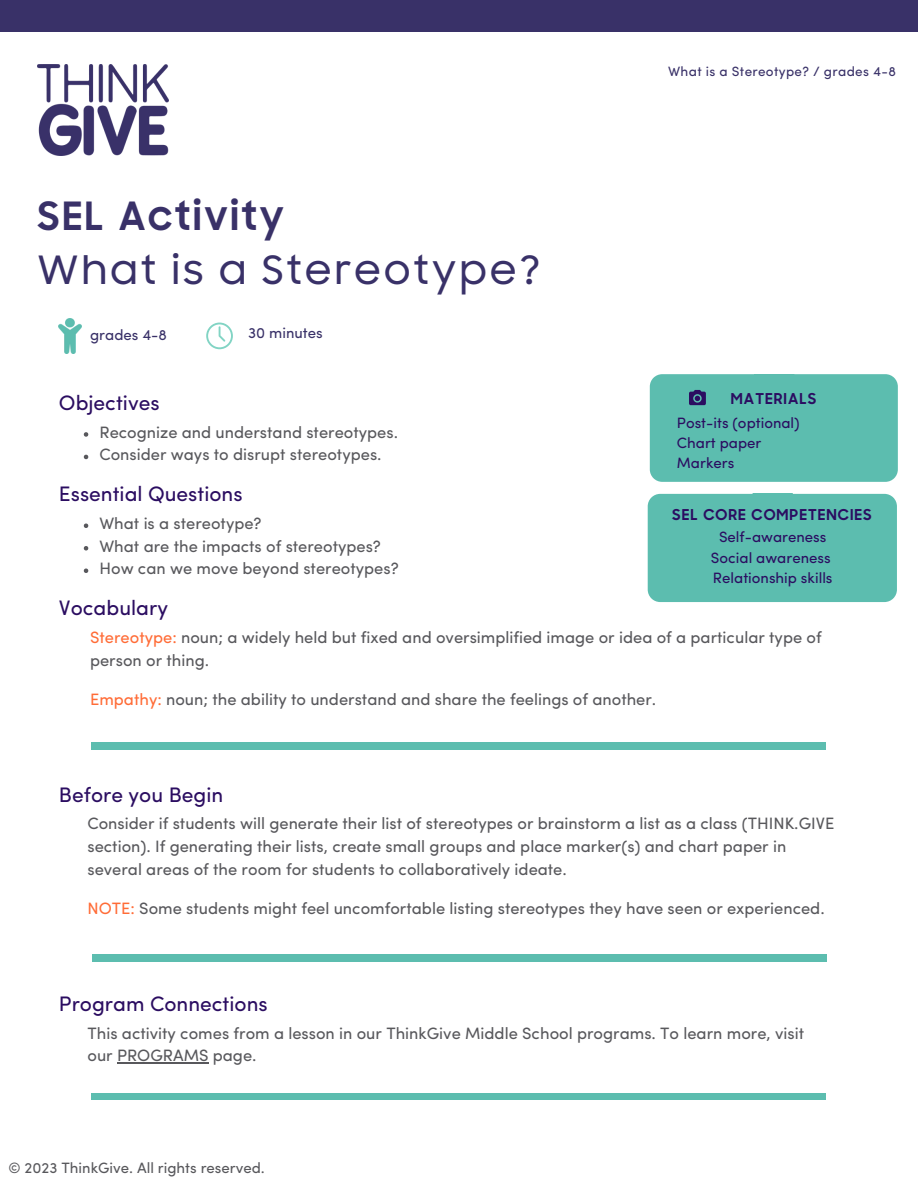
<style>
.page{position:relative;width:918px;height:1188px;background:#fff}
.page>*{position:absolute;margin:0;border:0;box-sizing:border-box;transform-origin:0 0}
.t1{font:500 39px "Samsung Sharp Sans";letter-spacing:.07em;color:#393168}
.t2{font:700 39px "Samsung Sharp Sans";letter-spacing:.07em;color:#393168}
.t3{font:21px "Sofia Pro";color:#2b0d61}
.t4{font:16.5px/23px "Sofia Pro";color:#58585c}
.t5{font:15px "Sofia Pro";color:#2b0d61}
.t6{font:15px "Sofia Pro";color:#58585c}
.t7{font:700 15px "Samsung Sharp Sans";letter-spacing:.07em;color:#2b0d61}
.t8{font:15px "Sofia Pro";color:#393168}
.t9{font:13.5px "Sofia Pro";letter-spacing:.025em;color:#393168}
.s1{color:#ff6c37}
</style>
<div class="page">
<div style="left:0;top:0;width:918px;height:32px;background:#393168"></div>
<img style="left:38px;top:64px;width:130px;height:92px">
<svg style="left:206px;top:323px;width:27px;height:26px"></svg>
<img style="left:59px;top:319px;width:22px;height:34px">
<div style="left:648px;top:494px;width:249px;height:108px;background:#5cbdaf"></div>
<div style="left:650px;top:374px;width:248px;height:108px;background:#5cbdaf"></div>
<div style="left:92px;top:743px;width:734px;height:6px;background:#5cbdaf"></div>
<div style="left:93px;top:955px;width:734px;height:6px;background:#5cbdaf"></div>
<svg style="left:84px;top:432px;width:4px;height:5px"></svg>
<svg style="left:84px;top:455px;width:4px;height:4px"></svg>
<svg style="left:84px;top:524px;width:4px;height:4px"></svg>
<svg style="left:84px;top:546px;width:4px;height:5px"></svg>
<svg style="left:84px;top:569px;width:4px;height:4px"></svg>
<div style="left:91px;top:1093px;width:735px;height:7px;background:#5cbdaf"></div>
<hr style="left:117px;top:1062px;width:92px;height:2px;background:#58585c">
<p class="t2" style="left:38px;top:193px;width:248px">SEL Activity</p>
<p class="t1" style="left:38px;top:247px;width:504px">What is a Stereotype?</p>
<p class="t8" style="left:90px;top:329px;width:78px">grades 4-8</p>
<p class="t8" style="left:248px;top:327px;width:76px">30 minutes</p>
<p class="t3" style="left:59px;top:394px;width:102px">Objectives</p>
<p class="t4" style="left:99px;top:422px;width:300px">Recognize and understand stereotypes.</p>
<p class="t4" style="left:99px;top:445px;width:284px">Consider ways to disrupt stereotypes.</p>
<p class="t3" style="left:59px;top:486px;width:185px">Essential Questions</p>
<p class="t4" style="left:99px;top:514px;width:164px">What is a stereotype?</p>
<p class="t4" style="left:99px;top:536px;width:283px">What are the impacts of stereotypes?</p>
<p class="t4" style="left:99px;top:559px;width:301px">How can we move beyond stereotypes?</p>
<p class="t3" style="left:59px;top:600px;width:111px">Vocabulary</p>
<p class="t9" style="left:668px;top:65px;width:229px">What is a Stereotype? / grades 4-8</p>
<p class="t7" style="left:731px;top:390px;width:87px">MATERIALS</p>
<p class="t5" style="left:677px;top:416px;width:124px">Post-its (optional)</p>
<p class="t5" style="left:677px;top:437px;width:86px">Chart paper</p>
<p class="t5" style="left:677px;top:457px;width:59px">Markers</p>
<p class="t7" style="left:672px;top:505px;width:201px">SEL CORE COMPETENCIES</p>
<p class="t5" style="left:719px;top:531px;width:109px">Self-awareness</p>
<p class="t5" style="left:711px;top:551px;width:121px">Social awareness</p>
<p class="t5" style="left:713px;top:572px;width:121px">Relationship skills</p>
<p class="t4" style="left:90px;top:627px;width:733px"><span class="s1">Stereotype:</span> noun; a widely held but fixed and oversimplified image or idea of a particular type of person or thing.</p>
<p class="t4" style="left:90px;top:689px;width:568px"><span class="s1">Empathy:</span> noun; the ability to understand and share the feelings of another.</p>
<p class="t3" style="left:59px;top:786px;width:166px">Before you Begin</p>
<p class="t4" style="left:87px;top:813px;width:748px">Consider if students will generate their list of stereotypes or brainstorm a list as a class (THINK.GIVE section). If generating their lists, create small groups and place marker(s) and chart paper in several areas of the room for students to collaboratively ideate.</p>
<p class="t4" style="left:87px;top:898px;width:739px"><span class="s1">NOTE:</span> Some students might feel uncomfortable listing stereotypes they have seen or experienced.</p>
<p class="t3" style="left:59px;top:995px;width:210px">Program Connections</p>
<p class="t4" style="left:87px;top:1023px;width:718px;line-height:22.5px">This activity comes from a lesson in our ThinkGive Middle School programs. To learn more, visit our PROGRAMS page.</p>
<p class="t6" style="left:9px;top:1162px;width:258px">© 2023 ThinkGive. All rights reserved.</p>
</div>
